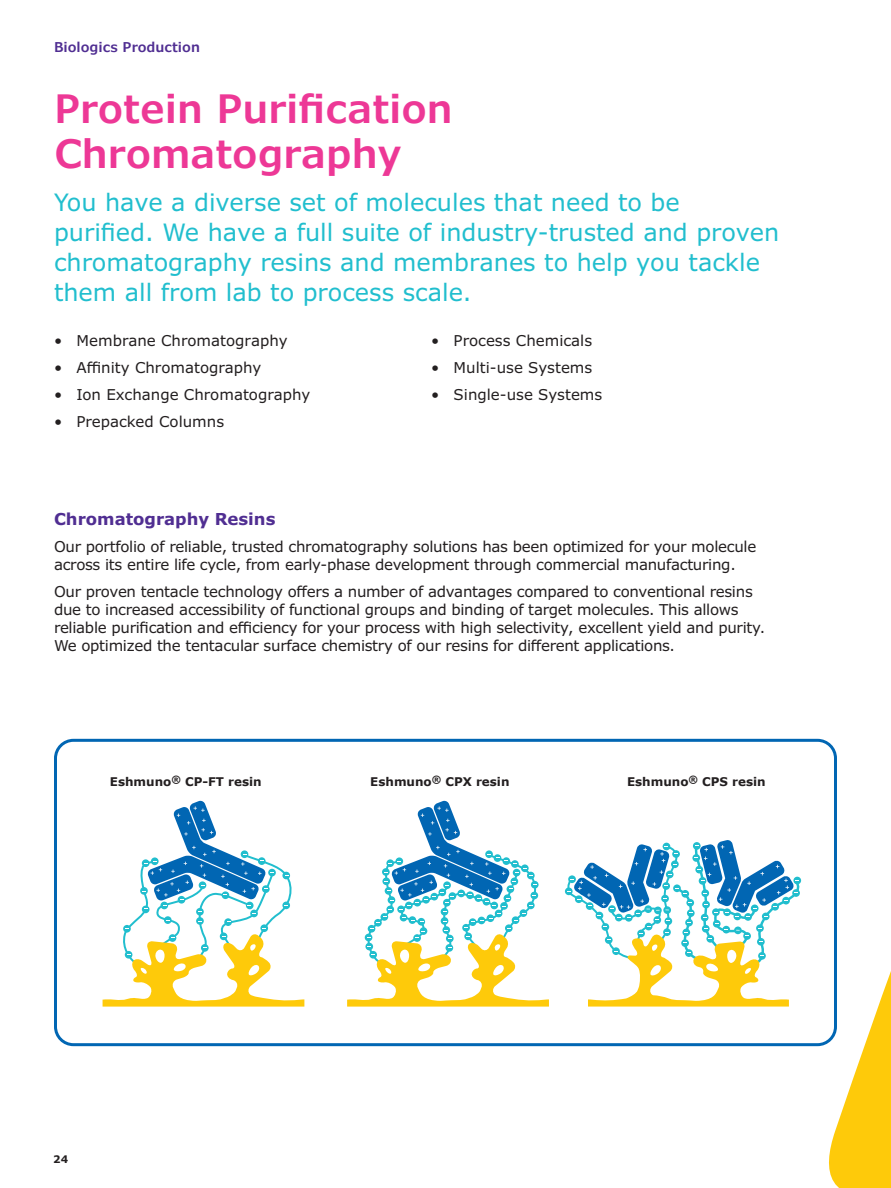
<style>
.page{position:relative;width:891px;height:1188px;background:#fff}
.page>*{position:absolute;margin:0;border:0;box-sizing:border-box;transform-origin:0 0}
.TOC_Level_1{font:600 39px/45px "Verdana Pro";color:#ed3896}
.Sub_head{font:24px/30px "Verdana Pro";color:#21bece}
.Body_Copy_9_11{font:700 16.5px "Verdana Pro";color:#502e92}
.Body_Copy_9_11-2{font:15px/18px "Verdana Pro";letter-spacing:-.02em;color:#231f20}
.Body_Copy_9_11-3{font:15px "Verdana Pro";color:#231f20}
.Headline_24_26{font:600 13.5px "Verdana Pro";color:#502e92}
.t1{font:700 12px "Verdana";color:#231f20}
.t2{font:700 10.5px "Verdana Pro";color:#231f20}
</style>
<div class="page">
<svg style="left:823px;top:971px;width:68px;height:217px"></svg>
<div style="left:56px;top:740px;width:780px;height:305px;background:#fff;border-radius:18px"></div>
<div style="left:54px;top:739px;width:783px;height:307px;border:3px solid #0166b3;border-radius:18px"></div>
<svg style="left:103px;top:801px;width:201px;height:206px"></svg>
<svg style="left:347px;top:801px;width:202px;height:206px"></svg>
<svg style="left:567px;top:840px;width:235px;height:167px"></svg>
<p class="Headline_24_26" style="left:54px;top:39px;width:147px">Biologics Production</p>
<p class="TOC_Level_1" style="left:54px;top:87px;width:400px">Protein Purification<br>Chromatography</p>
<p class="Sub_head" style="left:54px;top:188px;width:727px">You have a diverse set of molecules that need to be purified. We have a full suite of industry-trusted and proven chromatography resins and membranes to help you tackle them all from lab to process scale.</p>
<p class="Body_Copy_9_11-3" style="left:54px;top:331px;width:235px">• Membrane Chromatography</p>
<p class="Body_Copy_9_11-3" style="left:54px;top:358px;width:209px">• Affinity Chromatography</p>
<p class="Body_Copy_9_11-3" style="left:54px;top:385px;width:258px">• Ion Exchange Chromatography</p>
<p class="Body_Copy_9_11-3" style="left:54px;top:412px;width:172px">• Prepacked Columns</p>
<p class="Body_Copy_9_11-3" style="left:431px;top:331px;width:163px">• Process Chemicals</p>
<p class="Body_Copy_9_11-3" style="left:431px;top:358px;width:163px">• Multi-use Systems</p>
<p class="Body_Copy_9_11-3" style="left:431px;top:385px;width:173px">• Single-use Systems</p>
<p class="Body_Copy_9_11" style="left:54px;top:508px;width:223px">Chromatography Resins</p>
<p class="Body_Copy_9_11-2" style="left:54px;top:538px;width:704px">Our portfolio of reliable, trusted chromatography solutions has been optimized for your molecule across its entire life cycle, from early-phase development through commercial manufacturing.</p>
<p class="Body_Copy_9_11-2" style="left:54px;top:583px;width:713px">Our proven tentacle technology offers a number of advantages compared to conventional resins due to increased accessibility of functional groups and binding of target molecules. This allows reliable purification and efficiency for your process with high selectivity, excellent yield and purity.<br>We optimized the tentacular surface chemistry of our resins for different applications.</p>
<p class="t1" style="left:110px;top:774px;width:153px">Eshmuno<sup>®</sup> CP-FT resin</p>
<p class="t1" style="left:370px;top:774px;width:141px">Eshmuno<sup>®</sup> CPX resin</p>
<p class="t1" style="left:627px;top:774px;width:140px">Eshmuno<sup>®</sup> CPS resin</p>
<p class="t2" style="left:53px;top:1152px;width:16px">24</p>
</div>
